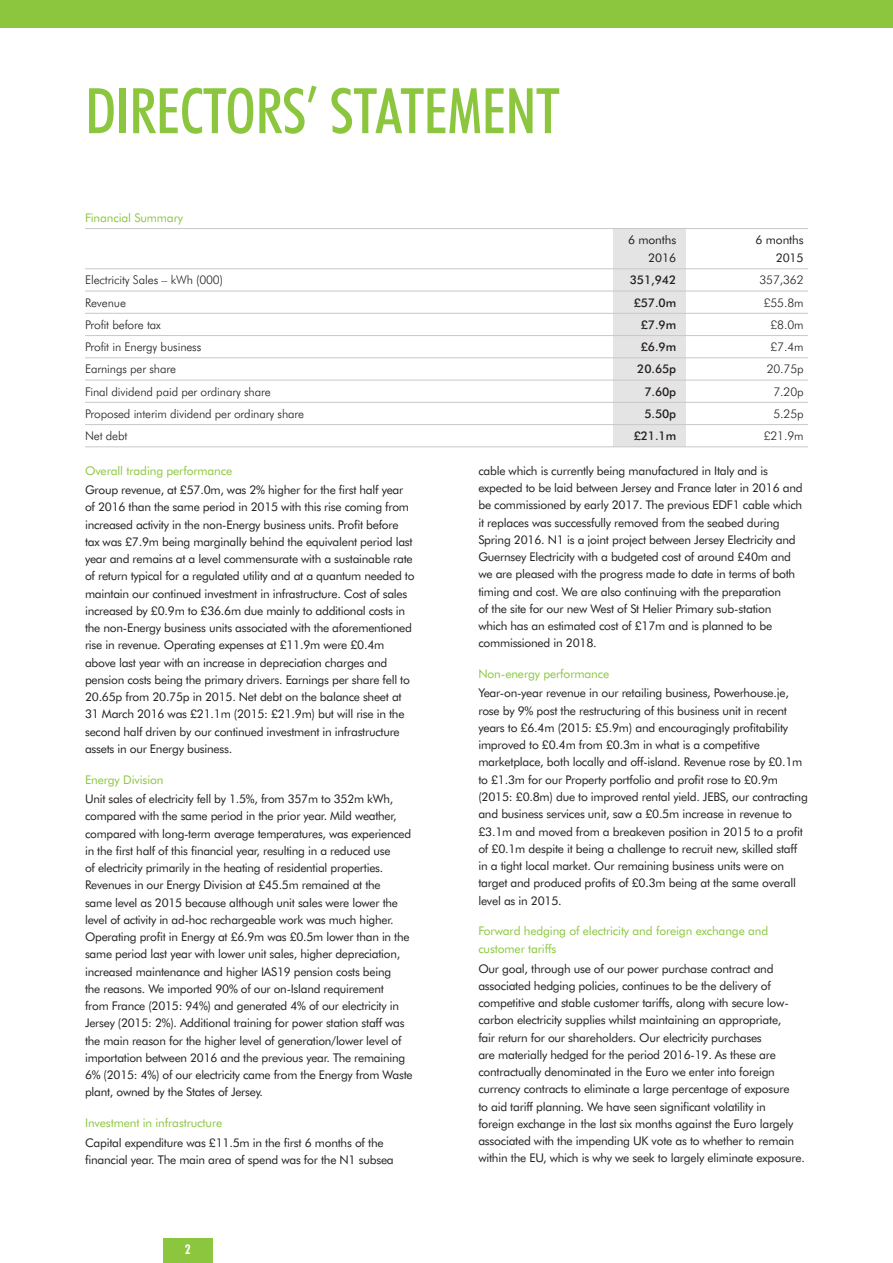
<style>
.page{position:relative;width:893px;height:1263px;background:#fff}
.page>*{position:absolute;margin:0;border:0;box-sizing:border-box;transform-origin:0 0}
.t1{font:500 condensed 63px "Futura BT";letter-spacing:-.01em;color:#8bc63e}
.t2{font:700 condensed 13.5px "Futura BT";color:#fff}
.text{font:12px/17.2px "Futura BT";letter-spacing:-.02em;color:#231f20}
.text-2{font:300 12px "Futura BT";letter-spacing:-.01em;color:#231f20}
.without_rule{font:12px/18px "Futura BT";letter-spacing:-.01em;color:#8bc63e}
.text-3{font:500 12px "Futura BT";letter-spacing:-.01em;color:#231f20}
.text_rules{font:300 12px "Futura BT";letter-spacing:-.01em;color:#231f20}
.text-4{font:12px "Futura BT";letter-spacing:-.01em;color:#8bc63e}
.text_rules-2{font:500 12px "Futura BT";letter-spacing:-.01em;color:#231f20}
</style>
<div class="page">
<div style="left:163px;top:1238px;width:50px;height:25px;background:#8bc63e"></div>
<div style="left:0;top:0;width:893px;height:28px;background:#8bc63e"></div>
<div style="left:614px;top:228px;width:72px;height:218px;background:#e5e4e4"></div>
<hr style="left:85px;top:228px;width:723px;height:1px;background:#c7c8ca">
<hr style="left:85px;top:268px;width:723px;height:1px;background:#c7c8ca">
<hr style="left:85px;top:291px;width:723px;height:1px;background:#c7c8ca">
<hr style="left:85px;top:313px;width:723px;height:1px;background:#c7c8ca">
<hr style="left:85px;top:335px;width:723px;height:1px;background:#c7c8ca">
<hr style="left:85px;top:357px;width:723px;height:1px;background:#c7c8ca">
<hr style="left:85px;top:380px;width:723px;height:1px;background:#c7c8ca">
<hr style="left:85px;top:402px;width:723px;height:1px;background:#c7c8ca">
<hr style="left:85px;top:424px;width:723px;height:1px;background:#c7c8ca">
<hr style="left:85px;top:446px;width:723px;height:1px;background:#c7c8ca">
<h1 class="t1" style="left:85px;top:73px;width:476px">DIRECTORS’ STATEMENT</h1>
<p class="text-4" style="left:85px;top:210px;width:100px">Financial Summary</p>
<p class="text" style="left:628px;top:231px;width:50px">6 months</p>
<p class="text" style="left:755px;top:231px;width:50px">6 months</p>
<p class="text" style="left:648px;top:249px;width:29px">2016</p>
<p class="text" style="left:776px;top:249px;width:29px">2015</p>
<p class="text_rules" style="left:85px;top:273px;width:139px">Electricity Sales – kWh (000)</p>
<p class="text_rules-2" style="left:630px;top:273px;width:48px">351,942</p>
<p class="text_rules" style="left:759px;top:273px;width:46px">357,362</p>
<p class="text-2" style="left:85px;top:295px;width:42px">Revenue</p>
<p class="text-3" style="left:634px;top:295px;width:44px">£57.0m</p>
<p class="text-2" style="left:764px;top:295px;width:41px">£55.8m</p>
<p class="text-2" style="left:85px;top:317px;width:77px">Profit before tax</p>
<p class="text-3" style="left:641px;top:317px;width:37px">£7.9m</p>
<p class="text-2" style="left:770px;top:317px;width:35px">£8.0m</p>
<p class="text-2" style="left:85px;top:339px;width:118px">Profit in Energy business</p>
<p class="text-3" style="left:641px;top:339px;width:37px">£6.9m</p>
<p class="text-2" style="left:770px;top:339px;width:35px">£7.4m</p>
<p class="text-2" style="left:85px;top:362px;width:92px">Earnings per share</p>
<p class="text-3" style="left:637px;top:362px;width:40px">20.65p</p>
<p class="text-2" style="left:767px;top:362px;width:38px">20.75p</p>
<p class="text-2" style="left:85px;top:384px;width:187px">Final dividend paid per ordinary share</p>
<p class="text-3" style="left:644px;top:384px;width:33px">7.60p</p>
<p class="text-2" style="left:773px;top:384px;width:32px">7.20p</p>
<p class="text-2" style="left:85px;top:406px;width:221px">Proposed interim dividend per ordinary share</p>
<p class="text-3" style="left:644px;top:406px;width:33px">5.50p</p>
<p class="text-2" style="left:773px;top:406px;width:32px">5.25p</p>
<p class="text-2" style="left:85px;top:428px;width:44px">Net debt</p>
<p class="text-3" style="left:634px;top:428px;width:44px">£21.1m</p>
<p class="text-2" style="left:764px;top:428px;width:41px">£21.9m</p>
<p class="without_rule" style="left:85px;top:461px;width:149px">Overall trading performance</p>
<p class="text" style="left:85px;top:481px;width:331px">Group revenue, at £57.0m, was 2% higher for the first half year of 2016 than the same period in 2015 with this rise coming from increased activity in the non-Energy business units. Profit before tax was £7.9m being marginally behind the equivalent period last year and remains at a level commensurate with a sustainable rate of return typical for a regulated utility and at a quantum needed to maintain our continued investment in infrastructure. Cost of sales increased by £0.9m to £36.6m due mainly to additional costs in the non-Energy business units associated with the aforementioned rise in revenue. Operating expenses at £11.9m were £0.4m above last year with an increase in depreciation charges and pension costs being the primary drivers. Earnings per share fell to 20.65p from 20.75p in 2015. Net debt on the balance sheet at 31 March 2016 was £21.1m (2015: £21.9m) but will rise in the second half driven by our continued investment in infrastructure assets in our Energy business.</p>
<p class="without_rule" style="left:85px;top:770px;width:80px">Energy Division</p>
<p class="text" style="left:85px;top:790px;width:329px">Unit sales of electricity fell by 1.5%, from 357m to 352m kWh, compared with the same period in the prior year. Mild weather, compared with long-term average temperatures, was experienced in the first half of this financial year, resulting in a reduced use<br>of electricity primarily in the heating of residential properties.<br>Revenues in our Energy Division at £45.5m remained at the<br>same level as 2015 because although unit sales were lower the level of activity in ad-hoc rechargeable work was much higher.<br>Operating profit in Energy at £6.9m was £0.5m lower than in the same period last year with lower unit sales, higher depreciation, increased maintenance and higher IAS19 pension costs being<br>the reasons. We imported 90% of our on-Island requirement<br>from France (2015: 94%) and generated 4% of our electricity in Jersey (2015: 2%). Additional training for power station staff was the main reason for the higher level of generation/lower level of importation between 2016 and the previous year. The remaining 6% (2015: 4%) of our electricity came from the Energy from Waste plant, owned by the States of Jersey.</p>
<p class="without_rule" style="left:85px;top:1114px;width:139px">Investment in infrastructure</p>
<p class="text" style="left:85px;top:1133px;width:310px">Capital expenditure was £11.5m in the first 6 months of the financial year. The main area of spend was for the N1 subsea</p>
<p class="t2" style="left:185px;top:1241px;width:7px">2</p>
<p class="text" style="left:478px;top:462px;width:326px">cable which is currently being manufactured in Italy and is expected to be laid between Jersey and France later in 2016 and be commissioned by early 2017. The previous EDF1 cable which it replaces was successfully removed from the seabed during Spring 2016. N1 is a joint project between Jersey Electricity and Guernsey Electricity with a budgeted cost of around £40m and we are pleased with the progress made to date in terms of both timing and cost. We are also continuing with the preparation<br>of the site for our new West of St Helier Primary sub-station which has an estimated cost of £17m and is planned to be commissioned in 2018.</p>
<p class="without_rule" style="left:478px;top:665px;width:132px">Non-energy performance</p>
<p class="text" style="left:478px;top:684px;width:331px">Year-on-year revenue in our retailing business, Powerhouse.je, rose by 9% post the restructuring of this business unit in recent years to £6.4m (2015: £5.9m) and encouragingly profitability improved to £0.4m from £0.3m in what is a competitive marketplace, both locally and off-island. Revenue rose by £0.1m to £1.3m for our Property portfolio and profit rose to £0.9m (2015: £0.8m) due to improved rental yield. JEBS, our contracting and business services unit, saw a £0.5m increase in revenue to £3.1m and moved from a breakeven position in 2015 to a profit of £0.1m despite it being a challenge to recruit new, skilled staff in a tight local market. Our remaining business units were on target and produced profits of £0.3m being at the same overall level as in 2015.</p>
<p class="without_rule" style="left:478px;top:922px;width:291px">Forward hedging of electricity and foreign exchange and customer tariffs</p>
<p class="text" style="left:478px;top:960px;width:328px">Our goal, through use of our power purchase contract and associated hedging policies, continues to be the delivery of competitive and stable customer tariffs, along with secure low&shy;carbon electricity supplies whilst maintaining an appropriate,<br>fair return for our shareholders. Our electricity purchases<br>are materially hedged for the period 2016-19. As these are contractually denominated in the Euro we enter into foreign currency contracts to eliminate a large percentage of exposure<br>to aid tariff planning. We have seen significant volatility in<br>foreign exchange in the last six months against the Euro largely associated with the impending UK vote as to whether to remain within the EU, which is why we seek to largely eliminate exposure.</p>
</div>
